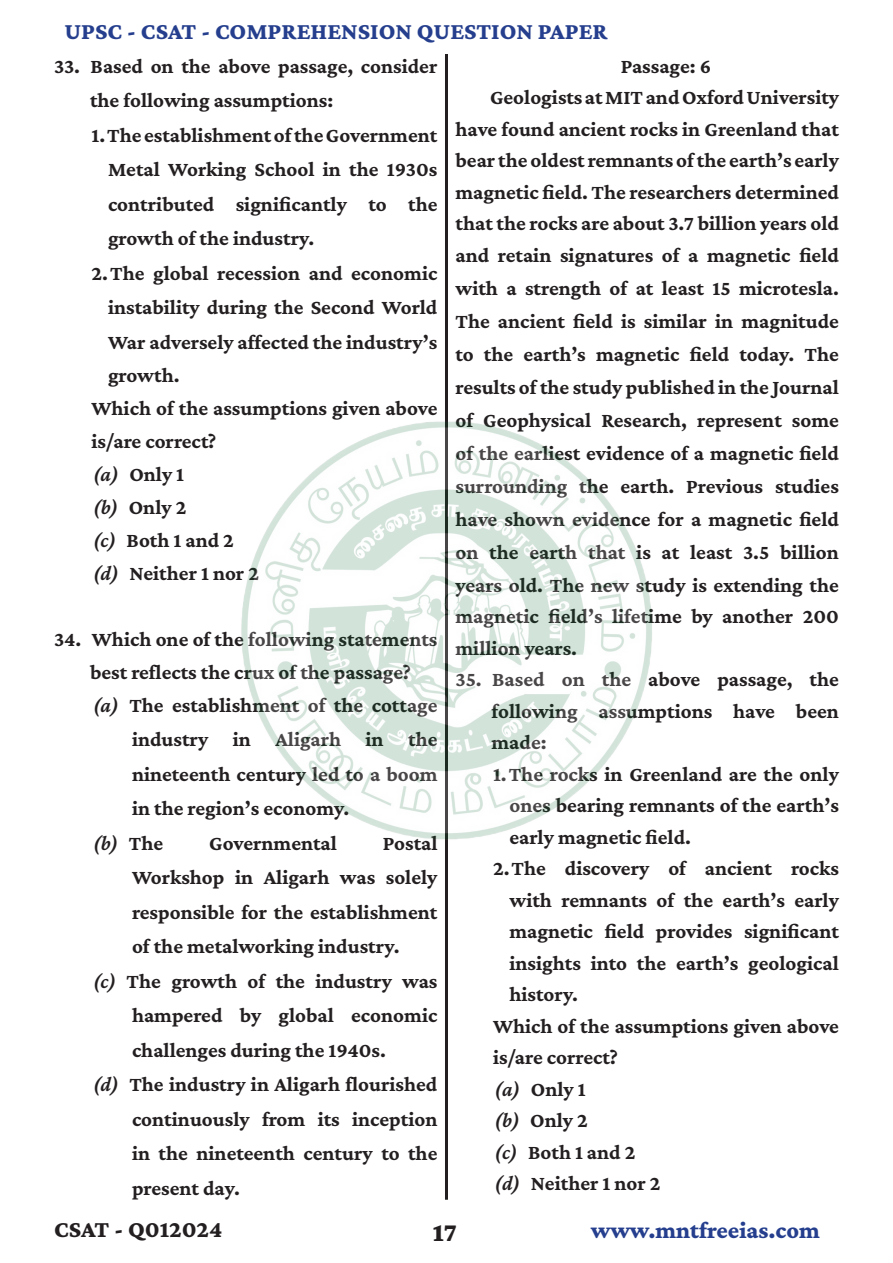
<style>
.page{position:relative;width:893px;height:1263px;background:#fff}
.page>*{position:absolute;margin:0;border:0;box-sizing:border-box;transform-origin:0 0}
.t1{font:900 27px "Crimson Pro";color:#231f20}
.t2{font:800 24px "Crimson Pro";color:#253f8e}
.t3{font:800 24px "Crimson Pro";color:#231f20}
.Bold_-_Full_Just{font:700 21px/32.4px "Crimson Pro";color:#231f20;text-align:justify}
.BOLD{font:700 21px/33px "Crimson Pro";color:#231f20}
.Passage{font:700 21px "Crimson Pro";color:#231f20}
.t4{font:italic 600 21px "Crimson Pro";color:#231f20}
.s1{font-weight:600;font-style:italic}
.s2{font-weight:700;font-style:normal}
</style>
<div class="page">
<hr style="left:445px;top:54px;width:3px;height:1145px;background:#231f20">
<img style="left:241px;top:421px;width:411px;height:419px">
<p class="t2" style="left:64px;top:15px;width:545px">UPSC - CSAT - COMPREHENSION QUESTION PAPER</p>
<p class="Bold_-_Full_Just" style="left:90px;top:48px;width:349px;line-height:34.5px;text-indent:-36px">33. Based on the above passage, consider the following assumptions:</p>
<p class="Bold_-_Full_Just" style="left:108px;top:117px;width:331px;line-height:34.5px;text-indent:-16px">1. The establishment of the Government Metal Working School in the 1930s contributed significantly to the growth of the industry.</p>
<p class="Bold_-_Full_Just" style="left:108px;top:256px;width:331px;line-height:34px;text-indent:-16px">2. The global recession and economic instability during the Second World War adversely affected the industry’s growth.</p>
<p class="BOLD" style="left:92px;top:391px;width:347px">Which of the assumptions given above is/are correct?</p>
<p class="Bold_-_Full_Just" style="left:93px;top:457px;width:93px"><span class="s1">(a)</span> Only 1</p>
<p class="Bold_-_Full_Just" style="left:93px;top:490px;width:95px"><span class="s1">(b)</span> Only 2</p>
<p class="Bold_-_Full_Just" style="left:93px;top:523px;width:142px"><span class="s1">(c)</span> Both 1 and 2</p>
<p class="Bold_-_Full_Just" style="left:93px;top:556px;width:168px"><span class="s1">(d)</span> Neither 1 nor 2</p>
<p class="Bold_-_Full_Just" style="left:54px;top:622px;width:385px;line-height:33px;text-align:center">34. Which one of the following statements best reflects the crux of the passage?</p>
<p class="Bold_-_Full_Just" style="left:132px;top:687px;width:307px;line-height:34.5px;text-indent:-39px"><span class="s1">(a)</span> The establishment of the cottage industry in Aligarh in the nineteenth century led to a boom in the region’s economy.</p>
<p class="t4" style="left:93px;top:830px;width:72px">(b) <span class="s2">The</span></p>
<p class="Bold_-_Full_Just" style="left:209px;top:826px;width:129px">Governmental</p>
<p class="Bold_-_Full_Just" style="left:132px;top:825px;width:307px;line-height:34.5px;text-indent:251px">Postal Workshop in Aligarh was solely responsible for the establishment of the metalworking industry.</p>
<p class="Bold_-_Full_Just" style="left:132px;top:963px;width:307px;line-height:34.5px;text-indent:-39px"><span class="s1">(c)</span> The growth of the industry was hampered by global economic challenges during the 1940s.</p>
<p class="Bold_-_Full_Just" style="left:132px;top:1067px;width:307px;line-height:34.5px;text-indent:-39px"><span class="s1">(d)</span> The industry in Aligarh flourished continuously from its inception in the nineteenth century to the present day.</p>
<p class="Passage" style="left:621px;top:53px;width:92px">Passage: 6</p>
<p class="Bold_-_Full_Just" style="left:455px;top:81px;width:385px;text-indent:34px">Geologists at MIT and Oxford University have found ancient rocks in Greenland that bear the oldest remnants of the earth’s early magnetic field. The researchers determined that the rocks are about 3.7 billion years old and retain signatures of a magnetic field with a strength of at least 15 microtesla.<br>The ancient field is similar in magnitude to the earth’s magnetic field today. The results of the study published in the Journal of Geophysical Research, represent some of the earliest evidence of a magnetic field surrounding the earth. Previous studies have shown evidence for a magnetic field on the earth that is at least 3.5 billion years old. The new study is extending the magnetic field’s lifetime by another 200 million years.</p>
<p class="Bold_-_Full_Just" style="left:491px;top:663px;width:349px;line-height:31.5px;text-indent:-36px">35. Based on the above passage, the following assumptions have been made:</p>
<p class="Bold_-_Full_Just" style="left:509px;top:758px;width:331px;line-height:31.5px;text-indent:-16px">1. The rocks in Greenland are the only ones bearing remnants of the earth’s early magnetic field.</p>
<p class="Bold_-_Full_Just" style="left:509px;top:852px;width:331px;line-height:31.5px;text-indent:-16px">2. The discovery of ancient rocks with remnants of the earth’s early magnetic field provides significant insights into the earth’s geological history.</p>
<p class="BOLD" style="left:493px;top:1010px;width:347px;line-height:31.5px">Which of the assumptions given above is/are correct?</p>
<p class="Bold_-_Full_Just" style="left:494px;top:1072px;width:93px"><span class="s1">(a)</span> Only 1</p>
<p class="Bold_-_Full_Just" style="left:494px;top:1104px;width:95px"><span class="s1">(b)</span> Only 2</p>
<p class="Bold_-_Full_Just" style="left:494px;top:1135px;width:142px"><span class="s1">(c)</span> Both 1 and 2</p>
<p class="Bold_-_Full_Just" style="left:494px;top:1167px;width:168px"><span class="s1">(d)</span> Neither 1 nor 2</p>
<p class="t3" style="left:54px;top:1213px;width:170px">CSAT - Q012024</p>
<p class="t1" style="left:433px;top:1215px;width:26px">17</p>
<p class="t2" style="left:591px;top:1215px;width:231px">www.mntfreeias.com</p>
</div>
